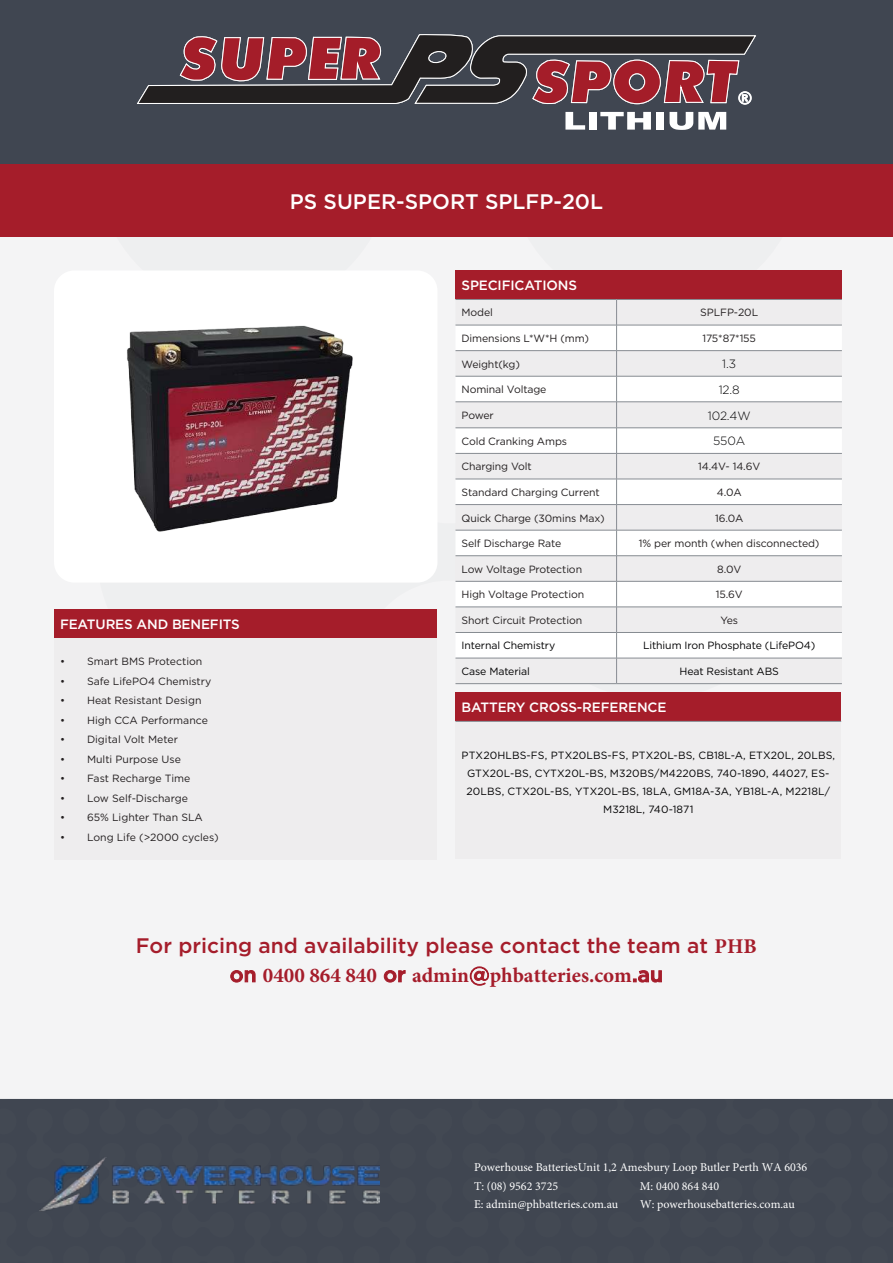
<style>
.page{position:relative;width:893px;height:1263px;background:#fff}
.page>*{position:absolute;margin:0;border:0;box-sizing:border-box;transform-origin:0 0}
.t1{font:500 21px "Gotham";color:#a51d2b}
.t2{font:700 21px "Minion Pro";color:#a51d2b}
.t3{font:500 21px "Gotham";color:#fff}
.t4{font:900 17.4px "Arial";color:#fff}
.t5{font:500 13.5px "Gotham";letter-spacing:-.01em;color:#fff}
.t6{font:12px/18.6px "Minion Pro";color:#fff}
.t7{font:300 12px "Gotham";letter-spacing:-.01em;color:#010102}
.t8{font:10.5px "Gotham";letter-spacing:-.01em;color:#221e1f}
.t9{font:10.5px/18px "Gotham";letter-spacing:.01em;color:#010102;text-align:center}
.t10{font:10.5px "Gotham";letter-spacing:-.01em;color:#010102}
.s1{font-family:"Minion Pro";font-weight:700}
.s2{font-family:"Gotham";font-weight:500}
</style>
<div class="page">
<div style="left:0;top:164px;width:893px;height:935px;background:#f4f4f5"></div>
<div style="left:0;top:0;width:893px;height:164px;background:#404651"></div>
<div style="left:0;top:1099px;width:893px;height:164px;background:#404651"></div>
<div style="left:0;top:164px;width:893px;height:72px;background:#a51d2a"></div>
<svg style="left:137px;top:34px;width:619px;height:71px"></svg>
<svg style="left:565px;top:112px;width:20px;height:18px"></svg>
<div style="left:589px;top:112px;width:8px;height:18px;background:#fff"></div>
<svg style="left:600px;top:112px;width:51px;height:18px"></svg>
<div style="left:656px;top:112px;width:8px;height:18px;background:#fff"></div>
<svg style="left:670px;top:112px;width:56px;height:18px"></svg>
<div style="left:455px;top:270px;width:387px;height:29px;background:#a51d2a"></div>
<hr style="left:455px;top:299px;width:161px;height:1px;background:#878c92">
<hr style="left:455px;top:683px;width:161px;height:1px;background:#878c92">
<hr style="left:616px;top:299px;width:226px;height:1px;background:#878c92">
<svg style="left:455px;top:300px;width:387px;height:383px"></svg>
<hr style="left:616px;top:683px;width:226px;height:1px;background:#878c92">
<div style="left:455px;top:692px;width:386px;height:29px;background:#a51d2a"></div>
<div style="left:455px;top:721px;width:386px;height:138px;background:#eeedee"></div>
<hr style="left:455px;top:721px;width:386px;height:1px;background:#878c92">
<div style="left:54px;top:270px;width:383px;height:313px;background:#fff;border-radius:20px"></div>
<img style="left:127px;top:325px;width:226px;height:207px">
<div style="left:54px;top:609px;width:383px;height:29px;background:#a51d2a"></div>
<div style="left:54px;top:638px;width:383px;height:221px;background:#eeedee"></div>
<img style="left:40px;top:1155px;width:339px;height:57px">
<p class="t5" style="left:60px;top:618px;width:181px">FEATURES AND BENEFITS</p>
<p class="t8" style="left:60px;top:657px;width:144px">• Smart BMS Protection</p>
<p class="t8" style="left:60px;top:676px;width:153px">• Safe LifePO4 Chemistry</p>
<p class="t8" style="left:60px;top:696px;width:143px">• Heat Resistant Design</p>
<p class="t8" style="left:60px;top:715px;width:149px">• High CCA Performance</p>
<p class="t8" style="left:60px;top:735px;width:119px">• Digital Volt Meter</p>
<p class="t8" style="left:60px;top:754px;width:122px">• Multi Purpose Use</p>
<p class="t8" style="left:60px;top:774px;width:132px">• Fast Recharge Time</p>
<p class="t8" style="left:60px;top:793px;width:129px">• Low Self-Discharge</p>
<p class="t8" style="left:60px;top:813px;width:144px">• 65% Lighter Than SLA</p>
<p class="t8" style="left:60px;top:832px;width:160px">• Long Life (&gt;2000 cycles)</p>
<h1 class="t3" style="left:290px;top:192px;width:315px">PS SUPER-SPORT SPLFP-20L</h1>
<h2 class="t4" style="left:738px;top:88px;width:15px">®</h2>
<p class="t5" style="left:461px;top:280px;width:117px">SPECIFICATIONS</p>
<p class="t8" style="left:461px;top:308px;width:33px">Model</p>
<p class="t8" style="left:700px;top:308px;width:59px">SPLFP-20L</p>
<p class="t8" style="left:461px;top:334px;width:129px">Dimensions L*W*H (mm)</p>
<p class="t8" style="left:702px;top:334px;width:55px">175*87*155</p>
<p class="t8" style="left:461px;top:359px;width:60px">Weight(kg)</p>
<p class="t7" style="left:722px;top:359px;width:15px">1.3</p>
<p class="t8" style="left:461px;top:385px;width:87px">Nominal Voltage</p>
<p class="t7" style="left:719px;top:384px;width:23px">12.8</p>
<p class="t8" style="left:461px;top:411px;width:34px">Power</p>
<p class="t7" style="left:708px;top:410px;width:44px">102.4W</p>
<p class="t8" style="left:461px;top:436px;width:107px">Cold Cranking Amps</p>
<p class="t7" style="left:713px;top:436px;width:34px">550A</p>
<p class="t8" style="left:461px;top:462px;width:72px">Charging Volt</p>
<p class="t8" style="left:698px;top:462px;width:64px">14.4V- 14.6V</p>
<p class="t8" style="left:461px;top:488px;width:140px">Standard Charging Current</p>
<p class="t8" style="left:717px;top:488px;width:26px">4.0A</p>
<p class="t8" style="left:461px;top:513px;width:145px">Quick Charge (30mins Max)</p>
<p class="t8" style="left:715px;top:513px;width:30px">16.0A</p>
<p class="t8" style="left:461px;top:539px;width:101px">Self Discharge Rate</p>
<p class="t8" style="left:639px;top:539px;width:182px">1% per month (when disconnected)</p>
<p class="t8" style="left:461px;top:564px;width:122px">Low Voltage Protection</p>
<p class="t8" style="left:717px;top:564px;width:26px">8.0V</p>
<p class="t8" style="left:461px;top:590px;width:124px">High Voltage Protection</p>
<p class="t8" style="left:716px;top:590px;width:29px">15.6V</p>
<p class="t8" style="left:461px;top:615px;width:122px">Short Circuit Protection</p>
<p class="t8" style="left:720px;top:615px;width:19px">Yes</p>
<p class="t10" style="left:461px;top:641px;width:95px">Internal Chemistry</p>
<p class="t10" style="left:643px;top:641px;width:174px">Lithium Iron Phosphate (LifePO4)</p>
<p class="t10" style="left:461px;top:667px;width:70px">Case Material</p>
<p class="t10" style="left:679px;top:667px;width:101px">Heat Resistant ABS</p>
<p class="t5" style="left:461px;top:701px;width:206px">BATTERY CROSS-REFERENCE</p>
<p class="t9" style="left:462px;top:746px;width:375px">PTX20HLBS-FS, PTX20LBS-FS, PTX20L-BS, CB18L-A, ETX20L, 20LBS, GTX20L-BS, CYTX20L-BS, M320BS/M4220BS, 740-1890, 44027, ES-20LBS, CTX20L-BS, YTX20L-BS, 18LA, GM18A-3A, YB18L-A, M2218L/ M3218L, 740-1871</p>
<h1 class="t1" style="left:136px;top:936px;width:622px">For pricing and availability please contact the team at <span class="s1">PHB</span></h1>
<h1 class="t2" style="left:230px;top:960px;width:435px"><span class="s2">on</span> 0400 864 840 <span class="s2">or</span> admin<span class="s2">@</span>phbatteries.com<span class="s2">.au</span></h1>
<p class="t6" style="left:474px;top:1158px;width:335px">Powerhouse BatteriesUnit 1,2 Amesbury Loop Butler Perth WA 6036<br>T: (08) 9562 3725</p>
<p class="t6" style="left:640px;top:1176px;width:81px">M: 0400 864 840</p>
<p class="t6" style="left:474px;top:1195px;width:146px">E: admin@phbatteries.com.au</p>
<p class="t6" style="left:640px;top:1195px;width:156px">W: powerhousebatteries.com.au</p>
</div>
